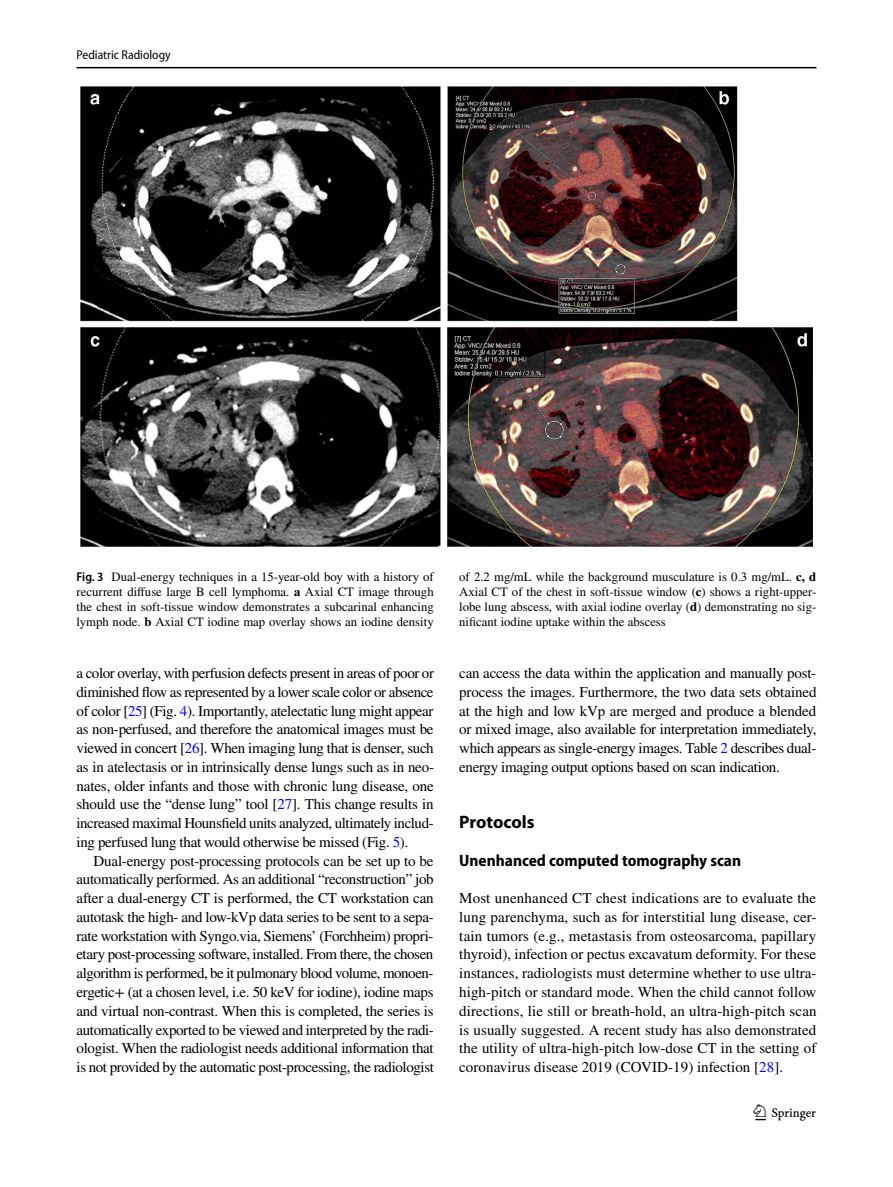
<style>
.page{position:relative;width:893px;height:1187px;background:#fff}
.page>*{position:absolute;margin:0;border:0;box-sizing:border-box;transform-origin:0 0}
.t1{font:22.5px "Springnew Regular 3";color:#000}
.t2{font:700 18px "Myriad Pro";color:#000}
.t3{font:700 semi-condensed 16.5px "Myriad Pro";color:#000}
.t4{font:15px/18.8px "STIX";letter-spacing:-.02em;color:#000;text-align:justify}
.t5{font:12.75px/15px "STIX";color:#000;text-align:justify}
.t6{font:semi-condensed 12.75px "Myriad Pro";color:#000}
.s1{font-family:"Myriad Pro";font-weight:600;font-stretch:semi-condensed}
.s2{font-weight:700}
.s3{color:#00f}
</style>
<div class="page">
<hr style="left:77px;top:67px;width:739px;height:1px;background:#000">
<img style="left:81px;top:87px;width:731px;height:459px">
<p class="t6" style="left:77px;top:48px;width:96px">Pediatric Radiology</p>
<p class="t5" style="left:77px;top:570px;width:359px"><span class="s1">Fig. 3</span> Dual-energy techniques in a 15-year-old boy with a history of recurrent diffuse large B cell lymphoma. <span class="s2">a</span> Axial CT image through the chest in soft-tissue window demonstrates a subcarinal enhancing lymph node. <span class="s2">b</span> Axial CT iodine map overlay shows an iodine density</p>
<p class="t5" style="left:459px;top:570px;width:359px">of 2.2 mg/mL while the background musculature is 0.3 mg/mL. <span class="s2">c, d </span>Axial CT of the chest in soft-tissue window (<span class="s2">c</span>) shows a right-upper&shy;lobe lung abscess, with axial iodine overlay (<span class="s2">d</span>) demonstrating no sig&shy;nificant iodine uptake within the abscess</p>
<p class="t4" style="left:77px;top:664px;width:359px">a color overlay, with perfusion defects present in areas of poor or diminished flow as represented by a lower scale color or absence of color [<span class="s3">25</span>] (Fig. <span class="s3">4</span>). Importantly, atelectatic lung might appear as non-perfused, and therefore the anatomical images must be viewed in concert [<span class="s3">26</span>]. When imaging lung that is denser, such as in atelectasis or in intrinsically dense lungs such as in neo&shy;nates, older infants and those with chronic lung disease, one should use the “dense lung” tool [<span class="s3">27</span>]. This change results in increased maximal Hounsfield units analyzed, ultimately includ&shy;ing perfused lung that would otherwise be missed (Fig. <span class="s3">5</span>).</p>
<p class="t4" style="left:77px;top:852px;width:359px;text-indent:17px">Dual-energy post-processing protocols can be set up to be automatically performed. As an additional “reconstruction” job after a dual-energy CT is performed, the CT workstation can autotask the high- and low-kVp data series to be sent to a sepa&shy;rate workstation with Syngo.via, Siemens’ (Forchheim) propri&shy;etary post-processing software, installed. From there, the chosen algorithm is performed, be it pulmonary blood volume, monoen&shy;ergetic+ (at a chosen level, i.e. 50 keV for iodine), iodine maps and virtual non-contrast. When this is completed, the series is automatically exported to be viewed and interpreted by the radi&shy;ologist. When the radiologist needs additional information that is not provided by the automatic post-processing, the radiologist</p>
<p class="t4" style="left:459px;top:664px;width:359px">can access the data within the application and manually post&shy;process the images. Furthermore, the two data sets obtained at the high and low kVp are merged and produce a blended or mixed image, also available for interpretation immediately, which appears as single-energy images. Table <span class="s3">2</span> describes dual&shy;energy imaging output options based on scan indication.</p>
<p class="t2" style="left:459px;top:810px;width:77px">Protocols</p>
<p class="t3" style="left:459px;top:850px;width:283px">Unenhanced computed tomography scan</p>
<p class="t4" style="left:459px;top:889px;width:359px">Most unenhanced CT chest indications are to evaluate the lung parenchyma, such as for interstitial lung disease, cer&shy;tain tumors (e.g., metastasis from osteosarcoma, papillary thyroid), infection or pectus excavatum deformity. For these instances, radiologists must determine whether to use ultra&shy;high-pitch or standard mode. When the child cannot follow directions, lie still or breath-hold, an ultra-high-pitch scan is usually suggested. A recent study has also demonstrated the utility of ultra-high-pitch low-dose CT in the setting of coronavirus disease 2019 (COVID-19) infection [<span class="s3">28</span>].</p>
<h1 class="t1" style="left:755px;top:1104px;width:62px">1 3</h1>
</div>
